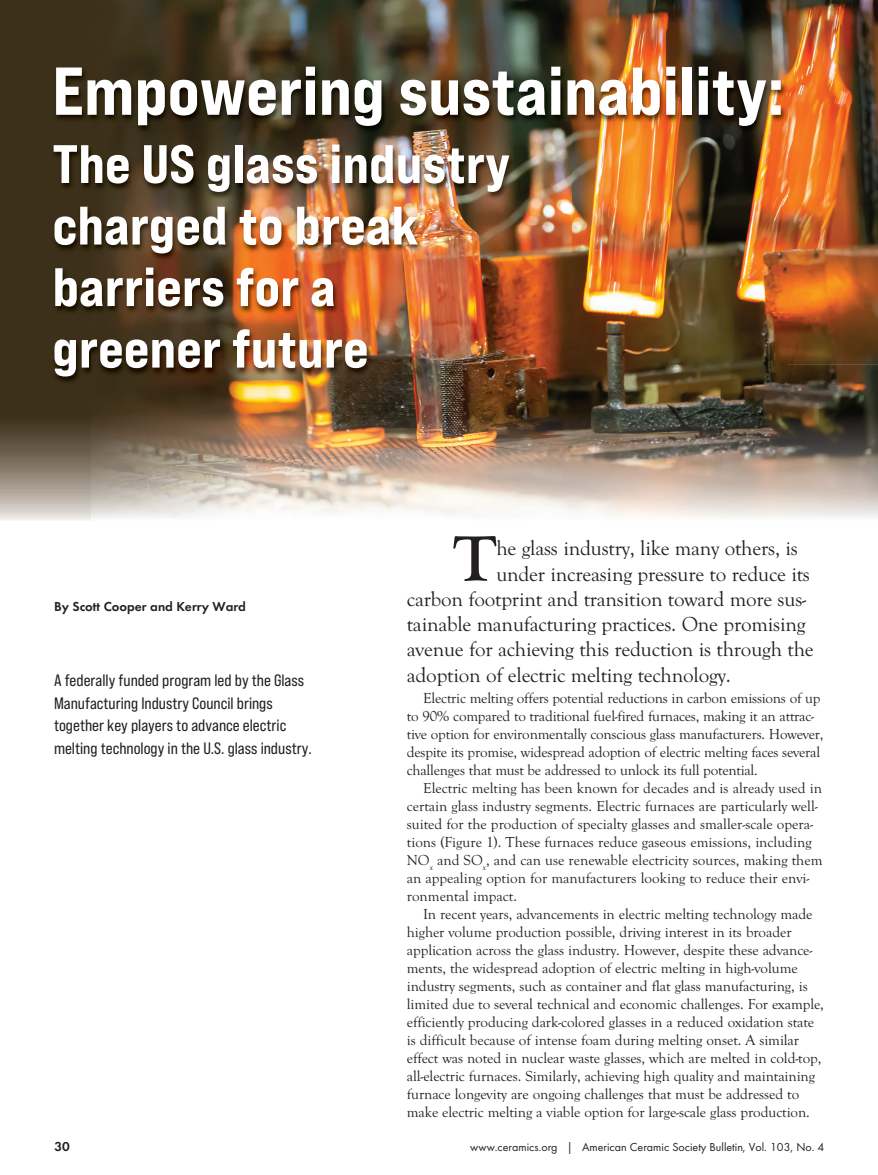
<style>
.page{position:relative;width:878px;height:1175px;background:#fff}
.page>*{position:absolute;margin:0;border:0;box-sizing:border-box;transform-origin:0 0}
.t1{font:67.5px "Bebas Neue Pro Exp Eb";color:#fff}
.t2{font:700 66.75px "Goudy Old Sty";color:#231f20}
.t3{font:54px/61.5px "Bebas Neue Pro Exp Eb";color:#fff}
.t4{font:21px "Goudy Old Sty";letter-spacing:-.01em;color:#231f20}
.t5{font:16.5px/22.5px "Bebas Neue Pro Sm E Rg";color:#231f20}
.t6{font:15px/18px "Goudy Old Sty";letter-spacing:-.005em;color:#231f20}
.t7{font:600 13.5px "Futura PT";color:#231f20}
.t8{font:12px "Futura PT";color:#231f20}
</style>
<div class="page">
<svg style="left:0;top:0;width:91px;height:520px;background:#524632"></svg>
<img style="left:91px;top:0;width:524px;height:66px">
<img style="left:615px;top:0;width:263px;height:104px">
<img style="left:787px;top:104px;width:91px;height:260px">
<img style="left:91px;top:385px;width:629px;height:133px">
<img style="left:720px;top:364px;width:158px;height:154px">
<img style="left:826px;top:287px;width:5px;height:37px">
<img style="left:50px;top:66px;width:737px;height:319px">
<h1 class="t1" style="left:52px;top:49px;width:733px">Empowering sustainability:</h1>
<h3 class="t3" style="left:52px;top:132px;width:459px">The US glass industry charged to break barriers for a greener future</h3>
<p class="t7" style="left:54px;top:598px;width:193px">By Scott Cooper and Kerry Ward</p>
<p class="t5" style="left:54px;top:669px;width:259px">A federally funded program led by the Glass Manufacturing Industry Council brings together key players to advance electric melting technology in the U.S. glass industry.</p>
<h2 class="t2" style="left:453px;top:521px;width:44px">T</h2>
<h3 class="t4" style="left:496px;top:537px;width:303px">he glass industry, like many others, is</h3>
<h3 class="t4" style="left:496px;top:562px;width:315px">under increasing pressure to reduce its</h3>
<h3 class="t4" style="left:407px;top:587px;width:401px">carbon footprint and transition toward more sus-</h3>
<h3 class="t4" style="left:407px;top:612px;width:400px">tainable manufacturing practices. One promising</h3>
<h3 class="t4" style="left:407px;top:638px;width:408px">avenue for achieving this reduction is through the</h3>
<h3 class="t4" style="left:407px;top:663px;width:325px">adoption of electric melting technology.</h3>
<p class="t6" style="left:407px;top:689px;width:418px;text-indent:16px">Electric melting offers potential reductions in carbon emissions of up to 90% compared to traditional fuel-fired furnaces, making it an attrac&shy;tive option for environmentally conscious glass manufacturers. However, despite its promise, widespread adoption of electric melting faces several challenges that must be addressed to unlock its full potential.</p>
<p class="t6" style="left:407px;top:779px;width:417px;text-indent:16px">Electric melting has been known for decades and is already used in certain glass industry segments. Electric furnaces are particularly well&shy;suited for the production of specialty glasses and smaller-scale opera&shy;tions (Figure 1). These furnaces reduce gaseous emissions, including NO<sub>x</sub> and SO<sub>x</sub>, and can use renewable electricity sources, making them an appealing option for manufacturers looking to reduce their envi&shy;ronmental impact.</p>
<p class="t6" style="left:407px;top:905px;width:418px;text-indent:16px">In recent years, advancements in electric melting technology made higher volume production possible, driving interest in its broader application across the glass industry. However, despite these advance&shy;ments, the widespread adoption of electric melting in high-volume industry segments, such as container and flat glass manufacturing, is limited due to several technical and economic challenges. For example, efficiently producing dark-colored glasses in a reduced oxidation state is difficult because of intense foam during melting onset. A similar effect was noted in nuclear waste glasses, which are melted in cold-top, all-electric furnaces. Similarly, achieving high quality and maintaining furnace longevity are ongoing challenges that must be addressed to make electric melting a viable option for large-scale glass production.</p>
<p class="t7" style="left:55px;top:1138px;width:17px">30</p>
<p class="t8" style="left:470px;top:1139px;width:355px">www.ceramics.org | American Ceramic Society Bulletin, Vol. 103, No. 4</p>
</div>
